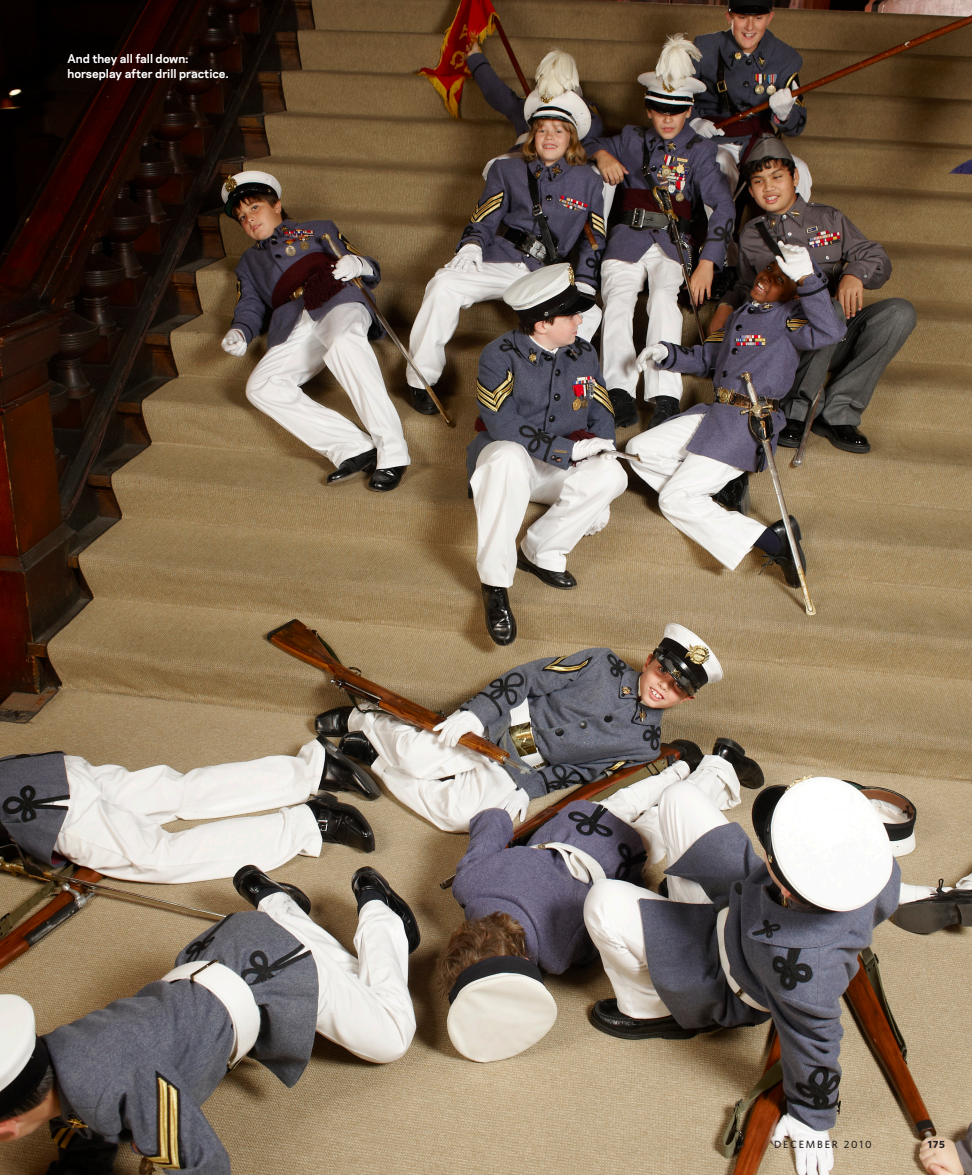
<style>
.page{position:relative;width:972px;height:1175px;background:#fff}
.page>*{position:absolute;margin:0;border:0;box-sizing:border-box;transform-origin:0 0}
.t1{font:700 11.25px/15px "Galaxie Polaris";color:#fff}
.t2{font:500 10.5px "Whitney";letter-spacing:.175em;color:#231f20}
.t3{font:700 10.5px "Whitney";color:#231f20}
</style>
<div class="page">
<img style="left:0;top:0;width:972px;height:1174px">
<p class="t1" style="left:68px;top:51px;width:163px">And they all fall down: horseplay after drill practice.</p>
<p class="t2" style="left:774px;top:1138px;width:99px">DECEMBER 2010</p>
<p class="t3" style="left:928px;top:1137px;width:19px">175</p>
</div>
